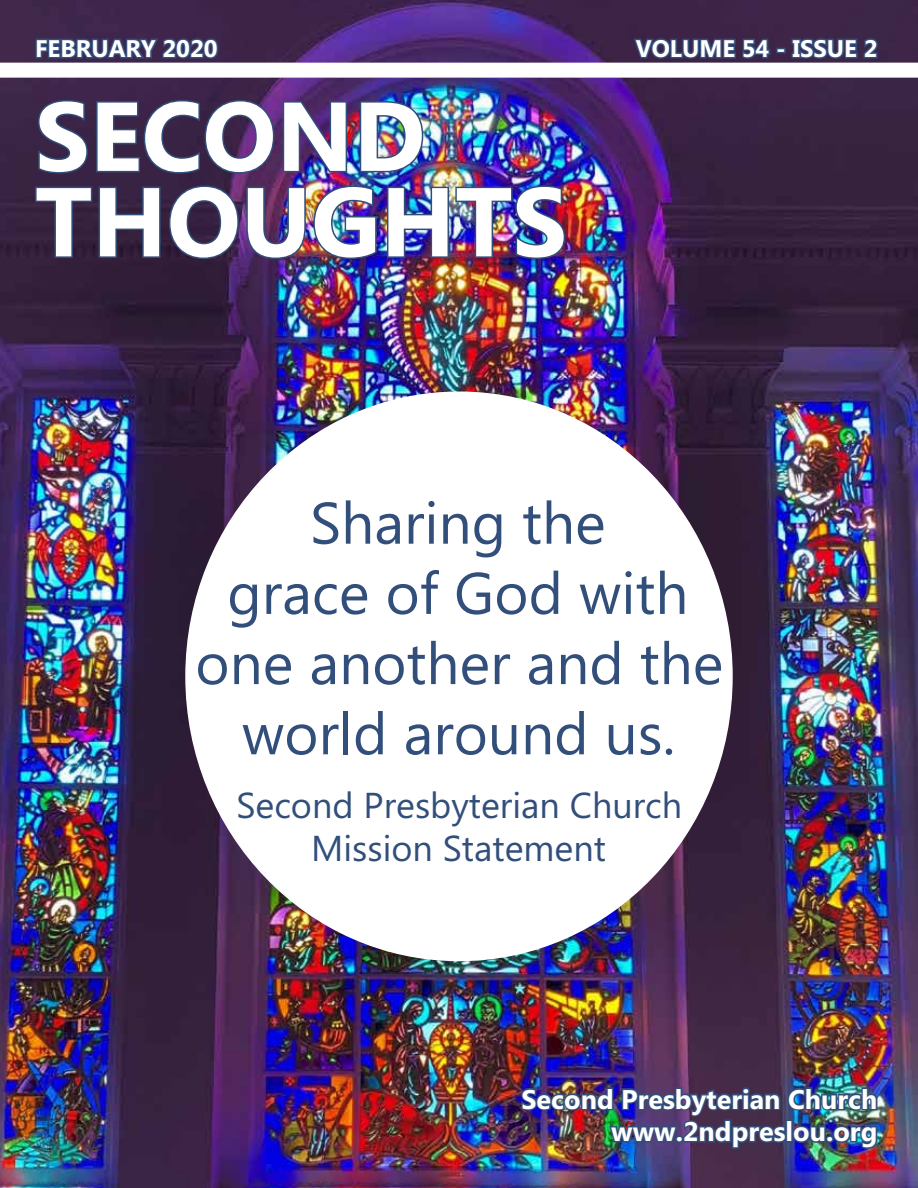
<style>
.page{position:relative;width:918px;height:1188px;background:#fff}
.page>*{position:absolute;margin:0;border:0;box-sizing:border-box;transform-origin:0 0}
.t1{font:700 97.5px/85.5px "Microsoft Phags Pa";color:#fff}
.t2{font:58.5px/70.2px "Microsoft Phags Pa";color:#324f7b;text-align:center}
.t3{font:36px/43.2px "Microsoft Phags Pa";color:#324f7b;text-align:center}
.t4{font:700 27px/32.4px "Microsoft Phags Pa";color:#fff;text-align:right}
.t5{font:700 24px "Microsoft Phags Pa";color:#fff}
</style>
<div class="page">
<img style="left:0;top:0;width:918px;height:1188px">
<div style="left:0;top:63px;width:918px;height:15px;background:#fff"></div>
<div style="left:186px;top:392px;width:546px;height:568px;background:#fff;border-radius:50%"></div>
<img style="left:519px;top:1085px;width:360px;height:77px">
<svg style="left:36px;top:98px;width:313px;height:77px;background:#412e5e"></svg>
<img style="left:358px;top:100px;width:67px;height:74px">
<img style="left:34px;top:184px;width:344px;height:77px">
<img style="left:385px;top:184px;width:182px;height:77px">
<svg style="left:34px;top:36px;width:186px;height:45px"></svg>
<svg style="left:632px;top:28px;width:140px;height:64px"></svg>
<div style="left:776px;top:48px;width:10px;height:5px;border:3px solid #324f7b"></div>
<svg style="left:790px;top:36px;width:89px;height:24px;background:#363e66"></svg>
<p class="t5" style="left:35px;top:31px;width:184px">FEBRUARY 2020</p>
<p class="t5" style="left:636px;top:31px;width:243px">VOLUME 54 - ISSUE 2</p>
<h1 class="t1" style="left:35px;top:88px;width:534px">SECOND<br>THOUGHTS</h1>
<p class="t2" style="left:195px;top:485px;width:530px">Sharing the<br>grace of God with one another and the world around us.</p>
<p class="t3" style="left:236px;top:782px;width:447px">Second Presbyterian Church<br>Mission Statement</p>
<p class="t4" style="left:521px;top:1081px;width:358px">Second Presbyterian Church www.2ndpreslou.org</p>
</div>
